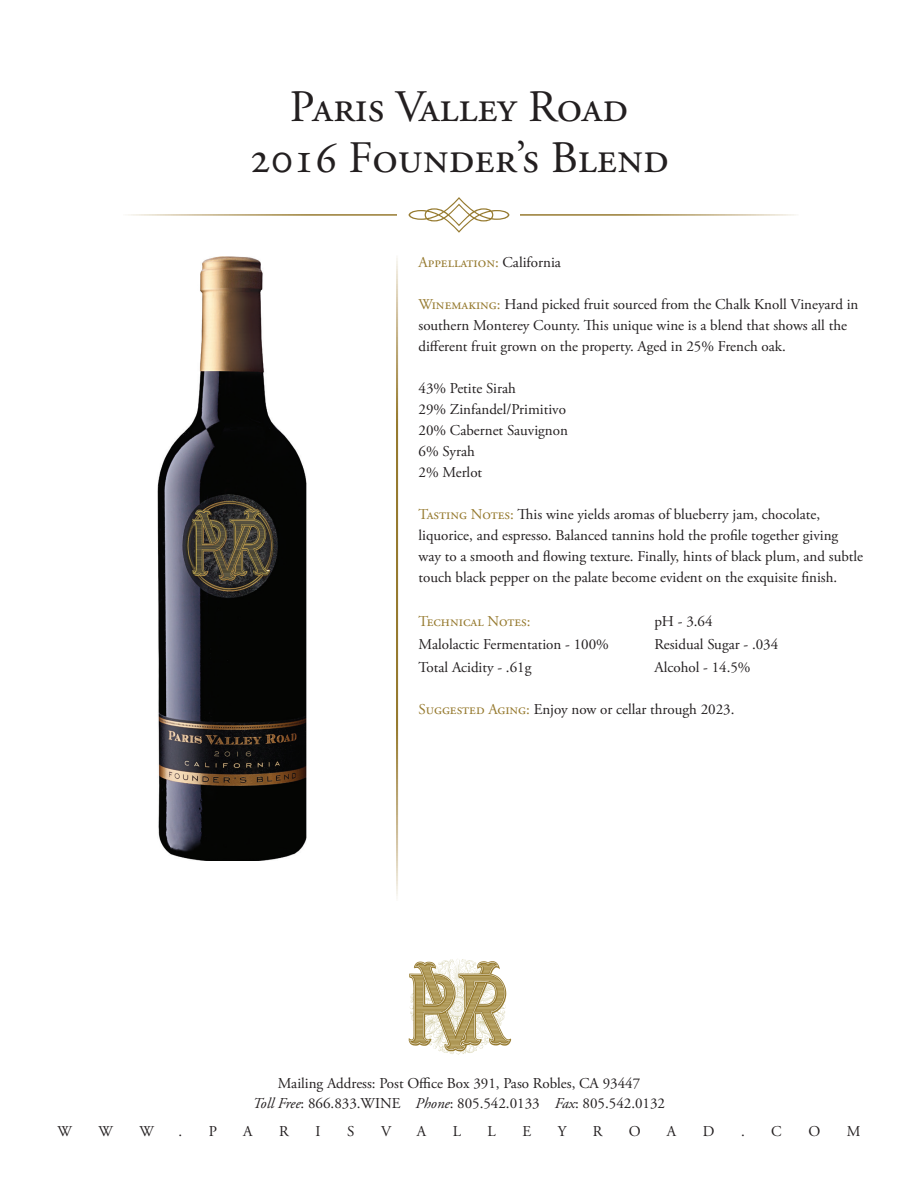
<style>
.page{position:relative;width:918px;height:1188px;background:#fff}
.page>*{position:absolute;margin:0;border:0;box-sizing:border-box;transform-origin:0 0}
.t1{font:45px "Adobe Garamond Pro";color:#231f20}
.t2{font:15px/21px "Adobe Garamond Pro";color:#231f20}
.t3{font:15px "Adobe Garamond Pro";color:#967a2f}
.s1{color:#231f20}
.s2{color:#967a2f}
.s3{font-style:italic}
</style>
<div class="page">
<svg style="left:409px;top:197px;width:100px;height:36px"></svg>
<img style="left:408px;top:959px;width:104px;height:96px">
<img style="left:157px;top:256px;width:150px;height:605px">
<p class="t1" style="left:290px;top:79px;width:340px">Paris Valley Road</p>
<p class="t1" style="left:249px;top:130px;width:421px">2016 Founder’s Blend</p>
<p class="t3" style="left:418px;top:254px;width:144px">Appellation: <span class="s1">California</span></p>
<p class="t2" style="left:418px;top:295px;width:442px"><span class="s2">Winemaking:</span> Hand picked fruit sourced from the Chalk Knoll Vineyard in southern Monterey County. This unique wine is a blend that shows all the different fruit grown on the property. Aged in 25% French oak.</p>
<p class="t2" style="left:418px;top:379px;width:99px">43% Petite Sirah</p>
<p class="t2" style="left:418px;top:400px;width:149px">29% Zinfandel/Primitivo</p>
<p class="t2" style="left:418px;top:421px;width:151px">20% Cabernet Sauvignon</p>
<p class="t2" style="left:418px;top:442px;width:58px">6% Syrah</p>
<p class="t2" style="left:418px;top:463px;width:65px">2% Merlot</p>
<p class="t2" style="left:418px;top:505px;width:446px"><span class="s2">Tasting Notes:</span> This wine yields aromas of blueberry jam, chocolate, liquorice, and espresso. Balanced tannins hold the profile together giving way to a smooth and flowing texture. Finally, hints of black plum, and subtle touch black pepper on the palate become evident on the exquisite finish.</p>
<p class="t3" style="left:418px;top:612px;width:114px">Technical Notes:</p>
<p class="t2" style="left:654px;top:612px;width:60px">pH - 3.64</p>
<p class="t2" style="left:418px;top:634px;width:192px">Malolactic Fermentation - 100%</p>
<p class="t2" style="left:654px;top:634px;width:125px">Residual Sugar - .034</p>
<p class="t2" style="left:418px;top:657px;width:115px">Total Acidity - .61g</p>
<p class="t2" style="left:654px;top:657px;width:98px">Alcohol - 14.5%</p>
<p class="t2" style="left:418px;top:699px;width:317px"><span class="s2">Suggested Aging:</span> Enjoy now or cellar through 2023.</p>
<p class="t2" style="left:253px;top:1074px;width:414px;line-height:19.5px;text-align:center">Mailing Address: Post Office Box 391, Paso Robles, CA 93447<br><span class="s3">Toll Free</span>: 866.833.WINE <span class="s3">Phone</span>: 805.542.0133 <span class="s3">Fax</span>: 805.542.0132</p>
<p class="t2" style="left:57px;top:1121px;width:16px">W</p>
<p class="t2" style="left:99px;top:1121px;width:16px">W</p>
<p class="t2" style="left:140px;top:1121px;width:16px">W</p>
<p class="t2" style="left:179px;top:1121px;width:5px">.</p>
<p class="t2" style="left:209px;top:1121px;width:10px">P</p>
<p class="t2" style="left:243px;top:1121px;width:11px">A</p>
<p class="t2" style="left:279px;top:1121px;width:11px">R</p>
<p class="t2" style="left:315px;top:1121px;width:7px">I</p>
<p class="t2" style="left:347px;top:1121px;width:9px">S</p>
<p class="t2" style="left:381px;top:1121px;width:12px">V</p>
<p class="t2" style="left:417px;top:1121px;width:11px">A</p>
<p class="t2" style="left:453px;top:1121px;width:10px">L</p>
<p class="t2" style="left:488px;top:1121px;width:10px">L</p>
<p class="t2" style="left:523px;top:1121px;width:10px">E</p>
<p class="t2" style="left:558px;top:1121px;width:10px">Y</p>
<p class="t2" style="left:593px;top:1121px;width:11px">R</p>
<p class="t2" style="left:629px;top:1121px;width:13px">O</p>
<p class="t2" style="left:667px;top:1121px;width:11px">A</p>
<p class="t2" style="left:703px;top:1121px;width:13px">D</p>
<p class="t2" style="left:741px;top:1121px;width:5px">.</p>
<p class="t2" style="left:771px;top:1121px;width:12px">C</p>
<p class="t2" style="left:808px;top:1121px;width:13px">O</p>
<p class="t2" style="left:847px;top:1121px;width:15px">M</p>
</div>
